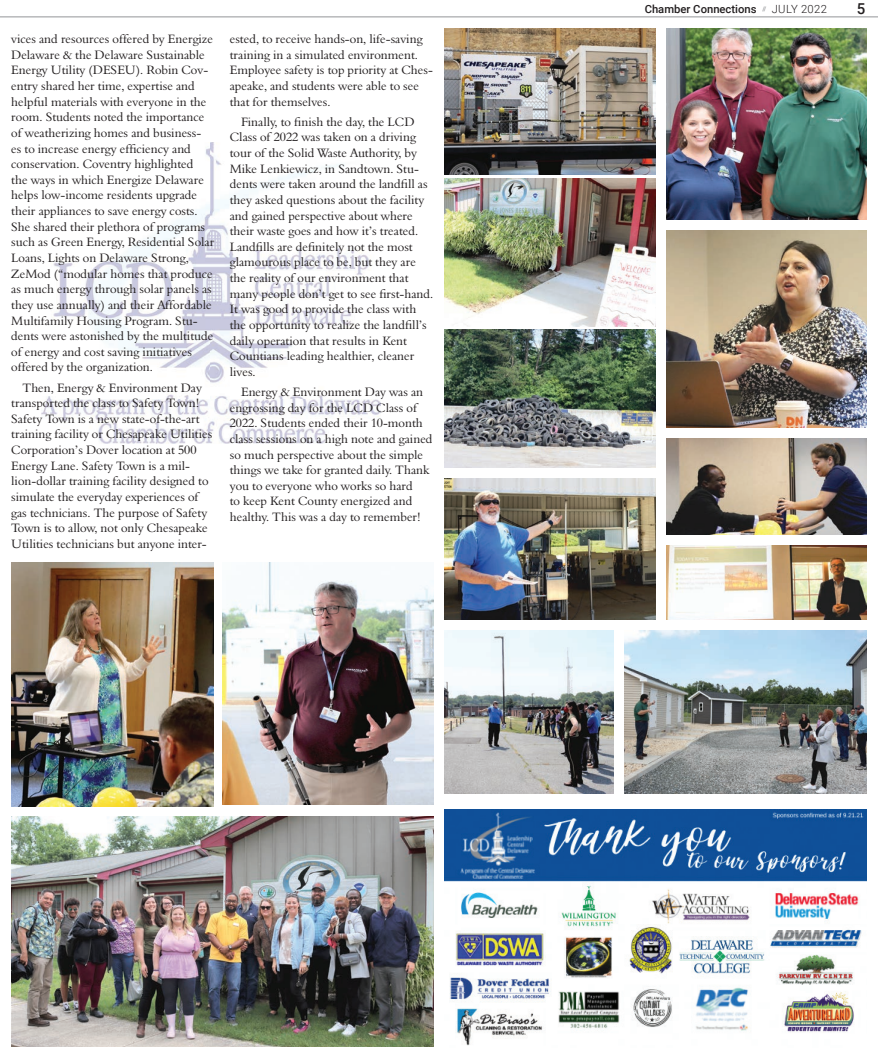
<style>
.page{position:relative;width:878px;height:1058px;background:#fff}
.page>*{position:absolute;margin:0;border:0;box-sizing:border-box;transform-origin:0 0}
.t1{font:500 15px "Roboto";color:#231f20}
.t2{font:12.5px/15.6px "Aldine 401 BT Roman A";color:#231f20}
.t3{font:500 11.25px "Roboto";color:#231f20}
.s1{font-weight:300}
</style>
<div class="page">
<hr style="left:0;top:17px;width:878px;height:1px;background:#939598">
<img style="left:42px;top:142px;width:338px;height:301px">
<img style="left:624px;top:630px;width:242px;height:163px">
<img style="left:667px;top:28px;width:199px;height:191px">
<img style="left:667px;top:231px;width:199px;height:197px">
<img style="left:667px;top:439px;width:199px;height:95px">
<img style="left:667px;top:546px;width:199px;height:73px">
<img style="left:444px;top:630px;width:169px;height:163px">
<img style="left:444px;top:478px;width:211px;height:141px">
<img style="left:444px;top:178px;width:211px;height:148px">
<img style="left:11px;top:562px;width:203px;height:244px">
<img style="left:444px;top:28px;width:211px;height:146px">
<img style="left:222px;top:562px;width:211px;height:242px">
<img style="left:444px;top:329px;width:211px;height:138px">
<img style="left:11px;top:816px;width:422px;height:230px">
<img style="left:444px;top:809px;width:422px;height:237px">
<p class="t2" style="left:11px;top:31px;width:204px">vices and resources offered by Energize Delaware &amp; the Delaware Sustainable Energy Utility (DESEU). Robin Cov&shy;entry shared her time, expertise and helpful materials with everyone in the room. Students noted the importance of weatherizing homes and business&shy;es to increase energy efficiency and conservation. Coventry highlighted<br>the ways in which Energize Delaware helps low-income residents upgrade their appliances to save energy costs.<br>She shared their plethora of programs such as Green Energy, Residential Solar Loans, Lights on Delaware Strong, ZeMod (“modular homes that produce as much energy through solar panels as they use annually) and their Affordable Multifamily Housing Program. Stu&shy;dents were astonished by the multitude of energy and cost saving initiatives offered by the organization.</p>
<p class="t2" style="left:11px;top:379px;width:202px;text-indent:11px">Then, Energy &amp; Environment Day transported the class to Safety Town!<br>Safety Town is a new state-of-the-art training facility or Chesapeake Utilities Corporation’s Dover location at 500<br>Energy Lane. Safety Town is a mil&shy;lion-dollar training facility designed to simulate the everyday experiences of gas technicians. The purpose of Safety Town is to allow, not only Chesapeake Utilities technicians but anyone inter-</p>
<p class="t2" style="left:230px;top:31px;width:204px">ested, to receive hands-on, life-saving training in a simulated environment.<br>Employee safety is top priority at Ches&shy;apeake, and students were able to see that for themselves.</p>
<p class="t2" style="left:230px;top:114px;width:205px;text-indent:11px">Finally, to finish the day, the LCD Class of 2022 was taken on a driving tour of the Solid Waste Authority, by Mike Lenkiewicz, in Sandtown. Stu&shy;dents were taken around the landfill as they asked questions about the facility and gained perspective about where their waste goes and how it’s treated.<br>Landfills are definitely not the most glamourous place to be, but they are the reality of our environment that many people don’t get to see first-hand.<br>It was good to provide the class with the opportunity to realize the landfill’s daily operation that results in Kent Countians leading healthier, cleaner lives.</p>
<p class="t2" style="left:230px;top:384px;width:204px;text-indent:11px">Energy &amp; Environment Day was an engrossing day for the LCD Class of 2022. Students ended their 10-month class sessions on a high note and gained so much perspective about the simple things we take for granted daily. Thank you to everyone who works so hard<br>to keep Kent County energized and healthy. This was a day to remember!</p>
<p class="t3" style="left:644px;top:1px;width:184px">Chamber Connections <sup>//</sup> <span class="s1">JULY 2022</span></p>
<p class="t1" style="left:856px;top:-2px;width:10px">5</p>
</div>
